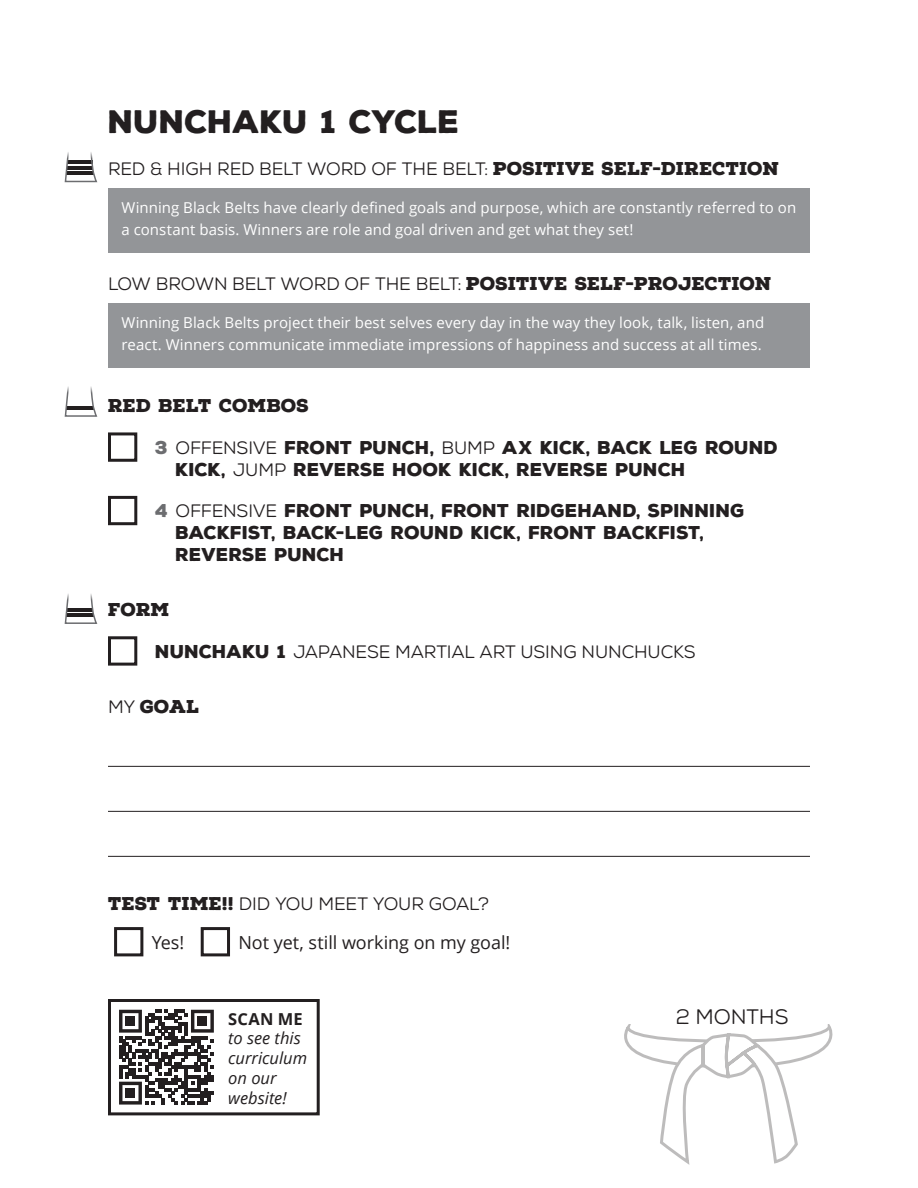
<style>
.page{position:relative;width:918px;height:1188px;background:#fff}
.page>*{position:absolute;margin:0;border:0;box-sizing:border-box;transform-origin:0 0}
.t1{font:900 31.5px "Nexa Rust Sans";letter-spacing:-.015em;color:#231f20}
.t2{font:21px "Nexa Rust Sans";letter-spacing:-.005em;color:#231f20}
.t3{font:900 18px/21.6px "Nexa Rust Sans";letter-spacing:-.01em;color:#231f20}
.t4{font:18px "Nexa Rust Sans";letter-spacing:-.01em;color:#231f20}
.t5{font:18px "Open Sans";letter-spacing:-.005em;color:#231f20}
.t6{font:900 18px "Nexa Rust Slab";letter-spacing:-.005em;color:#231f20}
.t7{font:italic 16.5px/19.8px "Open Sans";color:#231f20}
.t8{font:15px/21.6px "Open Sans";letter-spacing:.005em;color:#fff}
.s1{font-family:"Nexa Rust Slab";font-weight:900}
.s2{color:#6c6d70}
.s3{font-weight:400}
.s4{font-weight:900}
.s5{font-family:"Nexa Rust Sans";font-weight:400}
.s6{font-weight:700;font-style:normal}
</style>
<div class="page">
<svg style="left:64px;top:152px;width:34px;height:31px"></svg>
<svg style="left:624px;top:1024px;width:209px;height:141px"></svg>
<div style="left:108px;top:188px;width:702px;height:65px;background:#939598"></div>
<div style="left:108px;top:304px;width:702px;height:64px;background:#939598"></div>
<hr style="left:108px;top:766px;width:702px;height:1px;background:#231f20">
<hr style="left:108px;top:811px;width:702px;height:1px;background:#231f20">
<hr style="left:108px;top:856px;width:702px;height:1px;background:#231f20">
<div style="left:108px;top:432px;width:29px;height:30px;border:3px solid #231f20"></div>
<div style="left:108px;top:496px;width:29px;height:29px;border:3px solid #231f20"></div>
<div style="left:108px;top:636px;width:29px;height:30px;border:3px solid #231f20"></div>
<div style="left:114px;top:927px;width:29px;height:29px;border:3px solid #231f20"></div>
<div style="left:201px;top:927px;width:29px;height:29px;border:3px solid #231f20"></div>
<svg style="left:64px;top:594px;width:34px;height:30px"></svg>
<svg style="left:64px;top:386px;width:34px;height:31px"></svg>
<div style="left:108px;top:999px;width:212px;height:116px;border:3px solid #231f20"></div>
<svg style="left:119px;top:1010px;width:95px;height:95px"></svg>
<div style="left:126px;top:1016px;width:9px;height:10px;background:#231f20"></div>
<div style="left:198px;top:1016px;width:9px;height:10px;background:#231f20"></div>
<div style="left:126px;top:1088px;width:9px;height:10px;background:#231f20"></div>
<p class="t1" style="left:108px;top:101px;width:353px">NUNCHAKU 1 CYCLE</p>
<p class="t4" style="left:108px;top:159px;width:673px">RED &amp; HIGH RED BELT WORD OF THE BELT: <span class="s1">POSITIVE SELF-DIRECTION</span></p>
<p class="t8" style="left:122px;top:197px;width:676px">Winning Black Belts have clearly defined goals and purpose, which are constantly referred to on a constant basis. Winners are role and goal driven and get what they set!</p>
<p class="t4" style="left:108px;top:274px;width:665px">LOW BROWN BELT WORD OF THE BELT: <span class="s1">POSITIVE SELF-PROJECTION</span></p>
<p class="t8" style="left:122px;top:312px;width:644px">Winning Black Belts project their best selves every day in the way they look, talk, listen, and react. Winners communicate immediate impressions of happiness and success at all times.</p>
<p class="t6" style="left:108px;top:394px;width:203px">RED BELT COMBOS</p>
<p class="t3" style="left:176px;top:437px;width:604px;text-indent:-20px"><span class="s2">3</span> <span class="s3">OFFENSIVE</span> FRONT PUNCH, <span class="s3">BUMP</span> AX KICK, BACK LEG ROUND<br>KICK, <span class="s3">JUMP</span> REVERSE HOOK KICK, REVERSE PUNCH</p>
<p class="t3" style="left:176px;top:500px;width:571px;text-indent:-20px"><span class="s2">4</span> <span class="s3">OFFENSIVE</span> FRONT PUNCH, FRONT RIDGEHAND, SPINNING<br>BACKFIST, BACK-LEG ROUND KICK, FRONT BACKFIST,<br>REVERSE PUNCH</p>
<p class="t6" style="left:108px;top:597px;width:63px">FORM</p>
<p class="t4" style="left:155px;top:641px;width:542px"><span class="s4">NUNCHAKU 1</span> JAPANESE MARTIAL ART USING NUNCHUCKS</p>
<p class="t6" style="left:108px;top:695px;width:93px"><span class="s5">MY</span> GOAL</p>
<p class="t4" style="left:108px;top:894px;width:383px"><span class="s1">TEST TIME!!</span> DID YOU MEET YOUR GOAL?</p>
<p class="t5" style="left:152px;top:930px;width:34px">Yes!</p>
<p class="t5" style="left:238px;top:930px;width:273px">Not yet, still working on my goal!</p>
<p class="t7" style="left:228px;top:1008px;width:76px"><span class="s6">SCAN ME </span>to see this</p>
<p class="t7" style="left:228px;top:1048px;width:80px">curriculum on our</p>
<p class="t7" style="left:228px;top:1087px;width:60px">website!</p>
<p class="t2" style="left:676px;top:1005px;width:114px">2 MONTHS</p>
</div>
